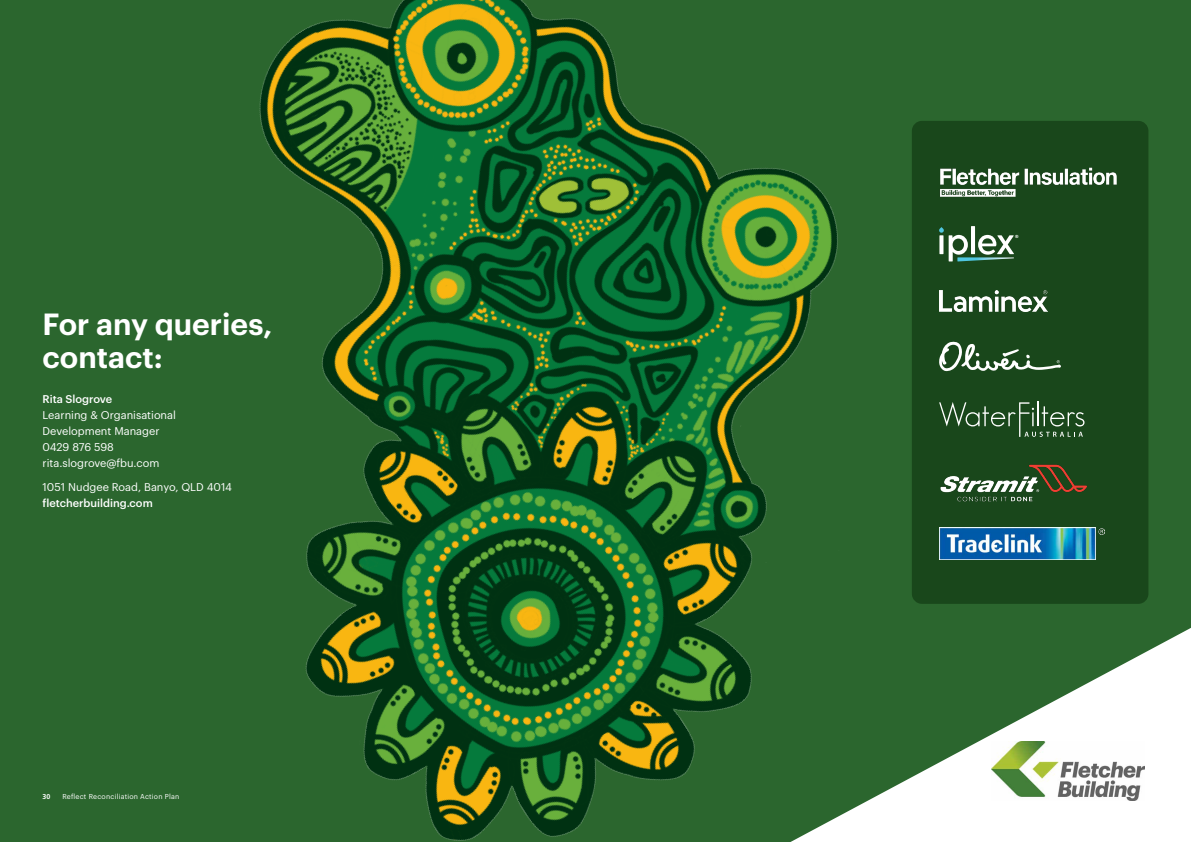
<style>
.page{position:relative;width:1191px;height:842px;background:#fff}
.page>*{position:absolute;margin:0;border:0;box-sizing:border-box;transform-origin:0 0}
.t1{font:600 30px/33px "Graphik";color:#fff}
.t2{font:11px/16px "Graphik";color:#fff}
.t3{font:500 11px "Graphik";color:#fff}
.t4{font:7px "Graphik";letter-spacing:.03em;color:#fff}
.t5{font:700 7px "Frutiger LT Pro";color:#fff}
.t6{font:800 4.3px "Avenir";color:#fff}
</style>
<div class="page">
<div style="left:595px;top:0;width:596px;height:842px;background:#2b662e"></div>
<img style="left:0;top:0;width:919px;height:842px">
<svg style="left:790px;top:628px;width:401px;height:214px"></svg>
<img style="left:991px;top:741px;width:153px;height:60px">
<div style="left:912px;top:121px;width:236px;height:483px;background:#19471b;border-radius:10px"></div>
<img style="left:940px;top:167px;width:177px;height:30px">
<svg style="left:939px;top:226px;width:75px;height:35px"></svg>
<img style="left:957px;top:257px;width:57px;height:4px">
<img style="left:939px;top:291px;width:108px;height:21px">
<svg style="left:939px;top:342px;width:122px;height:29px"></svg>
<img style="left:940px;top:464px;width:147px;height:38px">
<img style="left:939px;top:527px;width:165px;height:32px">
<hr style="left:1036px;top:401px;width:2px;height:25px;background:#fff">
<svg style="left:939px;top:402px;width:145px;height:35px"></svg>
<h1 class="t1" style="left:43px;top:305px;width:231px">For any queries, contact:</h1>
<p class="t3" style="left:43px;top:390px;width:71px">Rita Slogrove</p>
<p class="t2" style="left:43px;top:406px;width:135px">Learning &amp; Organisational<br>Development Manager<br>0429 876 598 rita.slogrove@fbu.com</p>
<p class="t2" style="left:43px;top:478px;width:191px">1051 Nudgee Road, Banyo, QLD 4014</p>
<p class="t3" style="left:43px;top:495px;width:112px">fletcherbuilding.com</p>
<p class="t5" style="left:43px;top:793px;width:9px">30</p>
<p class="t4" style="left:62px;top:792px;width:118px">Reflect Reconciliation Action Plan</p>
<p class="t6" style="left:1015px;top:233px;width:5px">®</p>
</div>
